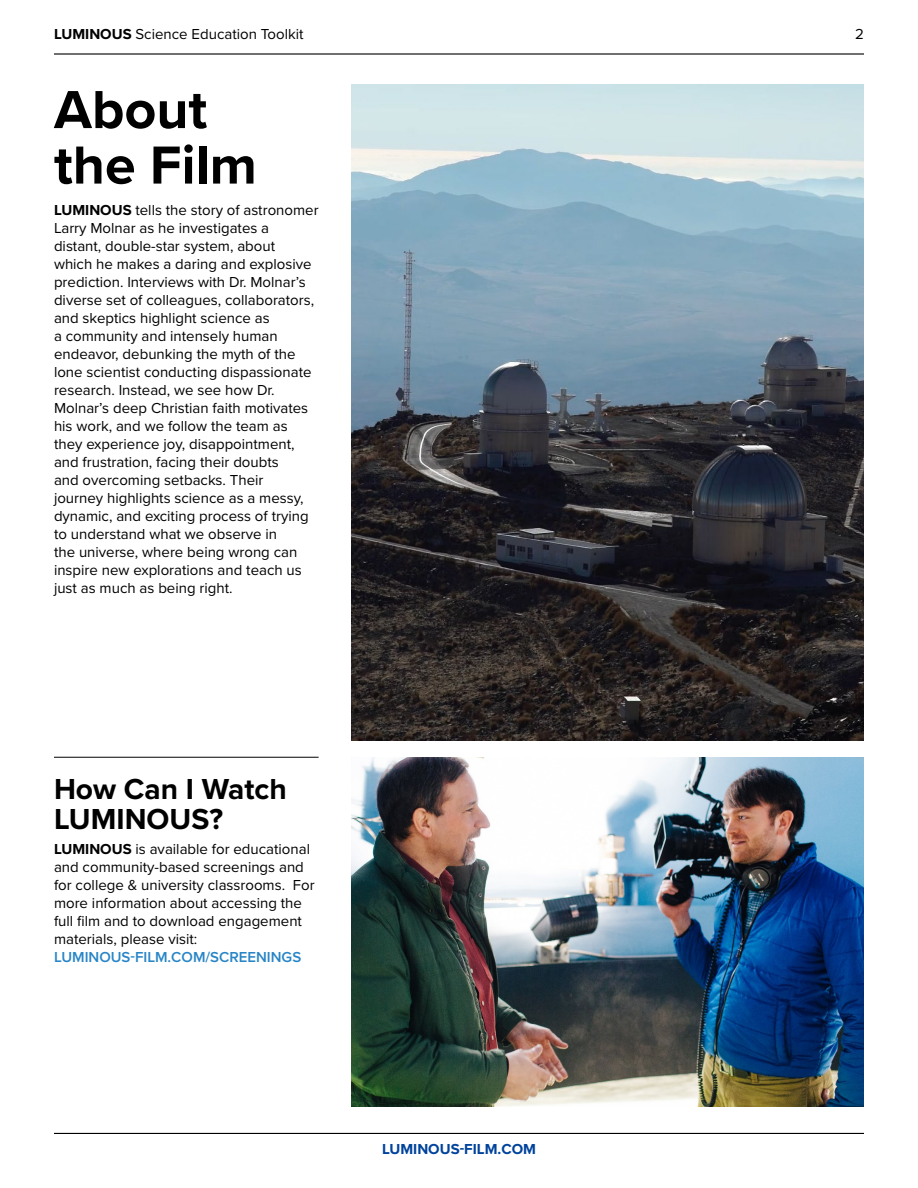
<style>
.page{position:relative;width:918px;height:1188px;background:#fff}
.page>*{position:absolute;margin:0;border:0;box-sizing:border-box;transform-origin:0 0}
.t1{font:700 55.5px/55.5px "Proxima Nova";color:#000}
.t2{font:700 30px/30px "Proxima Nova";color:#000}
.t3{font:15px/18px "Proxima Nova";color:#000}
.t4{font:600 15px "Proxima Nova";color:#2885c7}
.t5{font:700 15px "Proxima Nova";color:#00439c}
.s1{font-weight:700}
</style>
<div class="page">
<hr style="left:54px;top:53px;width:810px;height:2px;background:#000">
<hr style="left:54px;top:1133px;width:810px;height:1px;background:#000">
<img style="left:351px;top:84px;width:513px;height:657px">
<img style="left:351px;top:758px;width:513px;height:349px">
<hr style="left:54px;top:757px;width:265px;height:1px;background:#000">
<p class="t3" style="left:54px;top:24px;width:251px"><span class="s1">LUMINOUS</span> Science Education Toolkit</p>
<p class="t3" style="left:855px;top:24px;width:10px">2</p>
<h1 class="t1" style="left:54px;top:81px;width:204px">About the Film</h1>
<p class="t3" style="left:54px;top:201px;width:266px"><span class="s1">LUMINOUS</span> tells the story of astronomer Larry Molnar as he investigates a distant, double-star system, about<br>which he makes a daring and explosive prediction. Interviews with Dr. Molnar’s diverse set of colleagues, collaborators, and skeptics highlight science as<br>a community and intensely human endeavor, debunking the myth of the lone scientist conducting dispassionate research. Instead, we see how Dr.<br>Molnar’s deep Christian faith motivates his work, and we follow the team as they experience joy, disappointment, and frustration, facing their doubts<br>and overcoming setbacks. Their<br>journey highlights science as a messy, dynamic, and exciting process of trying to understand what we observe in<br>the universe, where being wrong can inspire new explorations and teach us just as much as being right.</p>
<h2 class="t2" style="left:54px;top:773px;width:234px">How Can I Watch<br>LUMINOUS?</h2>
<p class="t3" style="left:54px;top:839px;width:262px"><span class="s1">LUMINOUS</span> is available for educational and community-based screenings and for college &amp; university classrooms. For more information about accessing the full film and to download engagement materials, please visit:</p>
<p class="t4" style="left:54px;top:946px;width:249px">LUMINOUS-FILM.COM/SCREENINGS</p>
<p class="t5" style="left:382px;top:1138px;width:155px">LUMINOUS-FILM.COM</p>
</div>
